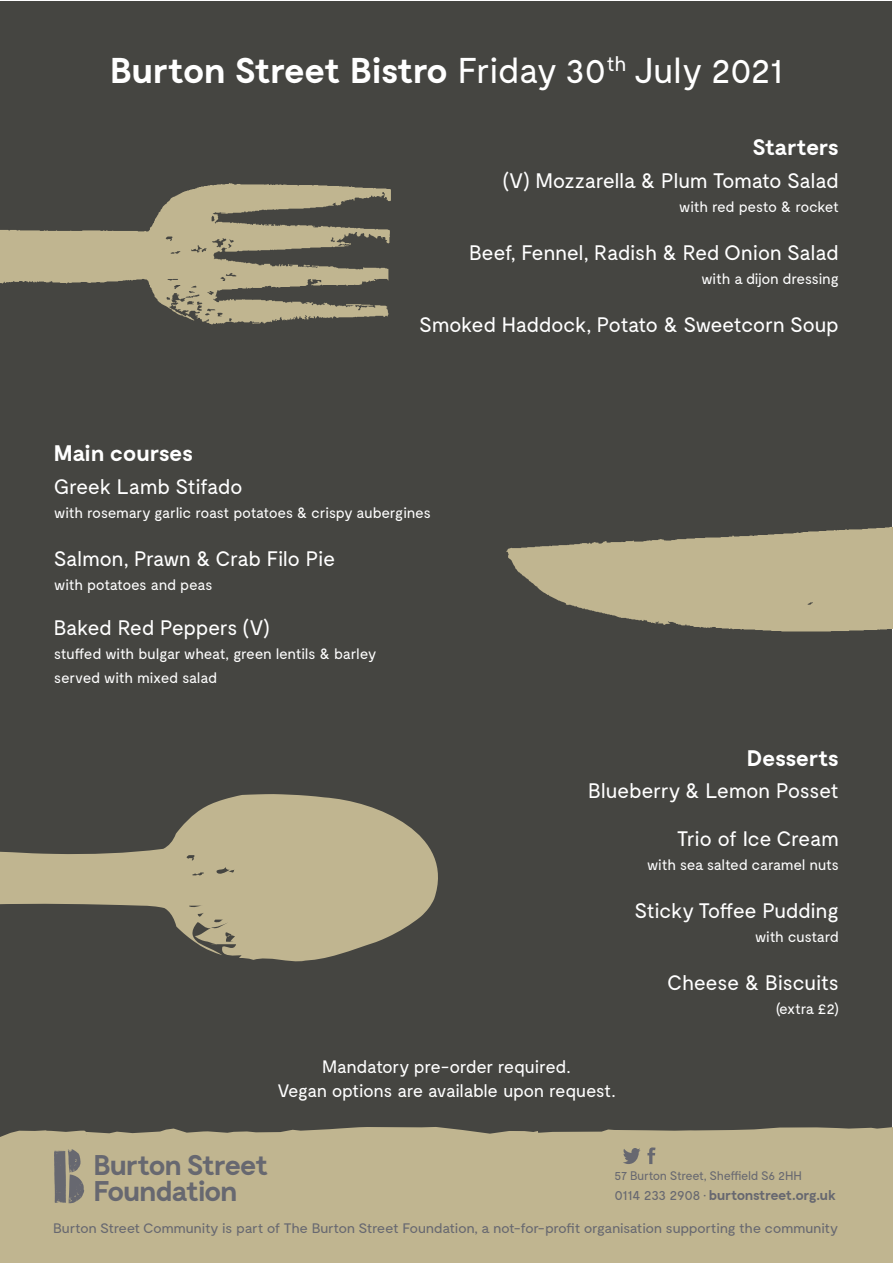
<style>
.page{position:relative;width:893px;height:1263px;background:#fff}
.page>*{position:absolute;margin:0;border:0;box-sizing:border-box;transform-origin:0 0}
.Screen_Header{font:700 35.85px "Moderat";letter-spacing:-.045em;color:#fff}
.t1{font:700 28.5px "Moderat";letter-spacing:-.05em;color:#676870}
.Screen_Header-2{font:700 22.5px "Moderat";letter-spacing:-.03em;color:#fff}
.Screen_Dish{font:21px "Moderat";letter-spacing:-.025em;color:#fff}
.Screen_Detail{font:21px "Moderat";letter-spacing:-.025em;color:#fff}
.Screen_Dish-2{font:18px "Moderat";letter-spacing:-.025em;color:#fff}
.Screen_Dish-3{font:15px "Moderat";letter-spacing:-.03em;color:#fff}
.Screen_Detail-2{font:15px "Moderat";letter-spacing:-.04em;color:#fff}
.t2{font:700 13.95px "Moderat";letter-spacing:-.035em;color:#676870}
.t3{font:13.8px "Moderat";letter-spacing:-.035em;color:#676870;scale:1.07 1}
.t4{font:12.45px "Moderat";letter-spacing:-.035em;color:#676870}
.s1{font-weight:400}
</style>
<div class="page">
<div style="left:1px;top:1px;width:891px;height:1261px;background:#454541"></div>
<div style="left:0;top:1127px;width:893px;height:136px;background:#c0b590"></div>
<svg style="left:623px;top:1148px;width:17px;height:16px"></svg>
<svg style="left:647px;top:1147px;width:8px;height:17px"></svg>
<svg style="left:54px;top:1149px;width:30px;height:54px;background:#838079"></svg>
<svg style="left:506px;top:527px;width:387px;height:104px"></svg>
<svg style="left:0;top:183px;width:391px;height:141px"></svg>
<svg style="left:0;top:794px;width:438px;height:169px;fill:#c0b590"></svg>
<p class="Screen_Header" style="left:110px;top:50px;width:674px">Burton Street Bistro <span class="s1">Friday 30</span><sup>th</sup> <span class="s1">July 2021</span></p>
<p class="Screen_Header-2" style="left:753px;top:135px;width:88px">Starters</p>
<p class="Screen_Dish" style="left:503px;top:169px;width:338px">(V) Mozzarella &amp; Plum Tomato Salad</p>
<p class="Screen_Dish-3" style="left:679px;top:198px;width:162px">with red pesto &amp; rocket</p>
<p class="Screen_Detail" style="left:469px;top:241px;width:371px">Beef, Fennel, Radish &amp; Red Onion Salad</p>
<p class="Screen_Detail-2" style="left:701px;top:270px;width:139px">with a dijon dressing</p>
<p class="Screen_Dish" style="left:419px;top:313px;width:421px">Smoked Haddock, Potato &amp; Sweetcorn Soup</p>
<p class="Screen_Header-2" style="left:54px;top:441px;width:141px">Main courses</p>
<p class="Screen_Dish" style="left:54px;top:475px;width:190px">Greek Lamb Stifado</p>
<p class="Screen_Dish-3" style="left:54px;top:504px;width:379px">with rosemary garlic roast potatoes &amp; crispy aubergines</p>
<p class="Screen_Detail" style="left:54px;top:547px;width:283px">Salmon, Prawn &amp; Crab Filo Pie</p>
<p class="Screen_Detail-2" style="left:54px;top:576px;width:160px">with potatoes and peas</p>
<p class="Screen_Dish" style="left:54px;top:616px;width:218px">Baked Red Peppers (V)</p>
<p class="Screen_Dish-3" style="left:54px;top:645px;width:324px">stuffed with bulgar wheat, green lentils &amp; barley</p>
<p class="Screen_Dish-3" style="left:54px;top:669px;width:165px">served with mixed salad</p>
<p class="Screen_Header-2" style="left:747px;top:745px;width:94px">Desserts</p>
<p class="Screen_Dish" style="left:588px;top:779px;width:253px">Blueberry &amp; Lemon Posset</p>
<p class="Screen_Dish" style="left:677px;top:827px;width:163px">Trio of Ice Cream</p>
<p class="Screen_Dish-3" style="left:647px;top:856px;width:194px">with sea salted caramel nuts</p>
<p class="Screen_Dish" style="left:634px;top:899px;width:206px">Sticky Toffee Pudding</p>
<p class="Screen_Dish-3" style="left:755px;top:928px;width:86px">with custard</p>
<p class="Screen_Dish" style="left:667px;top:971px;width:173px">Cheese &amp; Biscuits</p>
<p class="Screen_Dish-3" style="left:776px;top:1000px;width:64px">(extra £2)</p>
<p class="Screen_Dish-2" style="left:322px;top:1056px;width:250px">Mandatory pre-order required.</p>
<p class="Screen_Dish-2" style="left:277px;top:1080px;width:340px">Vegan options are available upon request.</p>
<p class="t1" style="left:93px;top:1149px;width:177px">Burton Street</p>
<p class="t1" style="left:93px;top:1174px;width:146px">Foundation</p>
<p class="t4" style="left:614px;top:1169px;width:189px">57 Burton Street, Sheffield S6 2HH</p>
<p class="t2" style="left:614px;top:1187px;width:223px"><span class="s1">0114 233 2908 •</span> burtonstreet.org.uk</p>
<p class="t3" style="left:53px;top:1220px;width:735px">Burton Street Community is part of The Burton Street Foundation, a not-for-profit organisation supporting the community</p>
</div>
